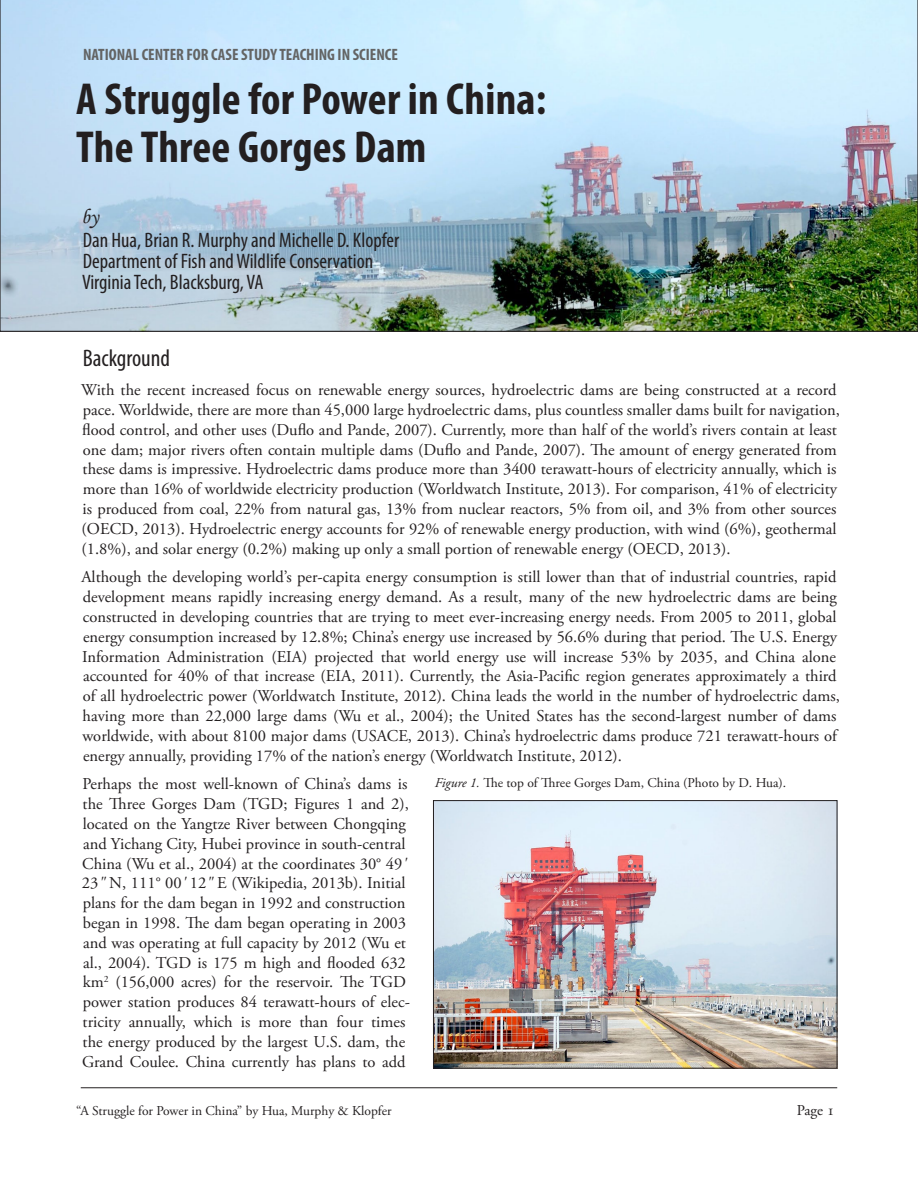
<style>
.page{position:relative;width:918px;height:1188px;background:#fff}
.page>*{position:absolute;margin:0;border:0;box-sizing:border-box;transform-origin:0 0}
.Body{font:700 condensed 45px/48px "Myriad Pro";letter-spacing:.005em;color:#231f20}
.Major_Section{font:condensed 24px "Myriad Pro";color:#231f20}
.t1{font:condensed 21px/21px "Myriad Pro";color:#231f20}
.t2{font:21px "Monotype Corsiva";color:#231f20}
.Body-2{font:16.5px/19.8px "Adobe Garamond Pro";color:#231f20}
.Body-3{font:700 condensed 16.5px "Myriad Pro";color:#636464}
.t3{font:15px "Adobe Garamond Pro";color:#231f20}
.t4{font:13.5px "Adobe Garamond Pro";color:#231f20}
.s1{font-style:italic}
</style>
<div class="page">
<hr style="left:81px;top:1088px;width:756px;height:1px;background:#231f20">
<img style="left:0;top:0;width:918px;height:332px">
<img style="left:435px;top:802px;width:400px;height:264px">
<div style="left:433px;top:800px;width:404px;height:268px;border:1px solid #231f20"></div>
<p class="Body-3" style="left:83px;top:45px;width:316px">NATIONAL CENTER FOR CASE STUDY TEACHING IN SCIENCE</p>
<p class="Body" style="left:76px;top:74px;width:472px">A Struggle for Power in China:<br>The Three Gorges Dam</p>
<p class="t2" style="left:81px;top:203px;width:19px">by</p>
<p class="t1" style="left:82px;top:229px;width:319px">Dan Hua, Brian R. Murphy and Michelle D. Klopfer<br>Department of Fish and Wildlife Conservation<br>Virginia Tech, Blacksburg, VA</p>
<p class="Major_Section" style="left:83px;top:344px;width:89px">Background</p>
<p class="Body-2" style="left:81px;top:381px;width:760px">With the recent increased focus on renewable energy sources, hydroelectric dams are being constructed at a record pace. Worldwide, there are more than 45,000 large hydroelectric dams, plus countless smaller dams built for navigation, flood control, and other uses (Duflo and Pande, 2007). Currently, more than half of the world’s rivers contain at least one dam; major rivers often contain multiple dams (Duflo and Pande, 2007). The amount of energy generated from these dams is impressive. Hydroelectric dams produce more than 3400 terawatt-hours of electricity annually, which is more than 16% of worldwide electricity production (Worldwatch Institute, 2013). For comparison, 41% of electricity is produced from coal, 22% from natural gas, 13% from nuclear reactors, 5% from oil, and 3% from other sources (OECD, 2013). Hydroelectric energy accounts for 92% of renewable energy production, with wind (6%), geothermal (1.8%), and solar energy (0.2%) making up only a small portion of renewable energy (OECD, 2013).</p>
<p class="Body-2" style="left:81px;top:568px;width:760px">Although the developing world’s per-capita energy consumption is still lower than that of industrial countries, rapid development means rapidly increasing energy demand. As a result, many of the new hydroelectric dams are being constructed in developing countries that are trying to meet ever-increasing energy needs. From 2005 to 2011, global energy consumption increased by 12.8%; China’s energy use increased by 56.6% during that period. The U.S. Energy Information Administration (EIA) projected that world energy use will increase 53% by 2035, and China alone accounted for 40% of that increase (EIA, 2011). Currently, the Asia-Pacific region generates approximately a third of all hydroelectric power (Worldwatch Institute, 2012). China leads the world in the number of hydroelectric dams, having more than 22,000 large dams (Wu et al., 2004); the United States has the second-largest number of dams worldwide, with about 8100 major dams (USACE, 2013). China’s hydroelectric dams produce 721 terawatt-hours of energy annually, providing 17% of the nation’s energy (Worldwatch Institute, 2012).</p>
<p class="Body-2" style="left:82px;top:775px;width:330px">Perhaps the most well-known of China’s dams is the Three Gorges Dam (TGD; Figures 1 and 2), located on the Yangtze River between Chongqing and Yichang City, Hubei province in south-central China (Wu et al., 2004) at the coordinates 30° 49<span class="s1">' </span>23<span class="s1">"</span> N, 111° 00<span class="s1">'</span> 12<span class="s1">"</span> E (Wikipedia, 2013b). Initial plans for the dam began in 1992 and construction began in 1998. The dam began operating in 2003 and was operating at full capacity by 2012 (Wu et al., 2004). TGD is 175 m high and flooded 632 km<sup>2</sup> (156,000 acres) for the reservoir. The TGD power station produces 84 terawatt-hours of elec&shy;tricity annually, which is more than four times the energy produced by the largest U.S. dam, the Grand Coulee. China currently has plans to add</p>
<p class="t4" style="left:435px;top:774px;width:353px"><span class="s1">Figure 1.</span> The top of Three Gorges Dam, China (Photo by D. Hua).</p>
<p class="t4" style="left:76px;top:1103px;width:317px">“A Struggle for Power in China” by Hua, Murphy &amp; Klopfer</p>
<p class="t3" style="left:797px;top:1101px;width:39px">Page 1</p>
</div>
